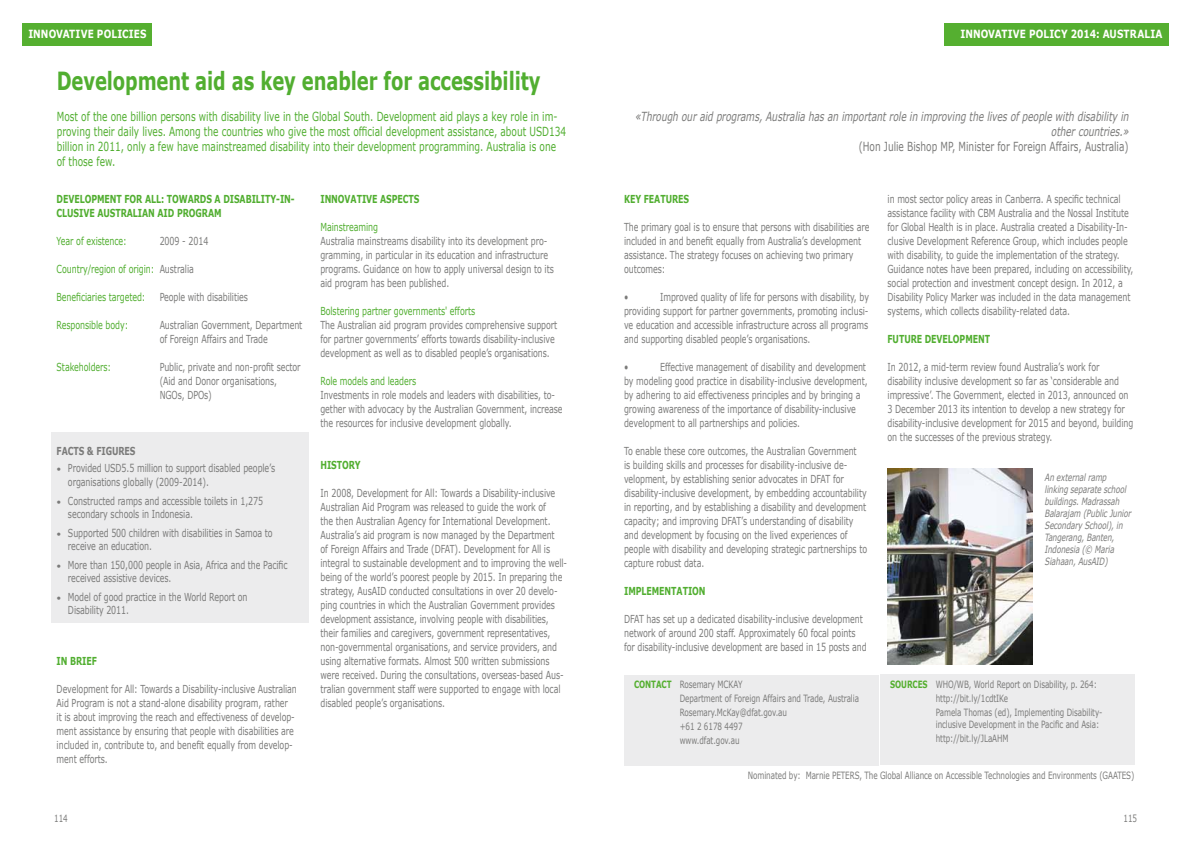
<style>
.page{position:relative;width:1191px;height:842px;background:#fff}
.page>*{position:absolute;margin:0;border:0;box-sizing:border-box;transform-origin:0 0}
.t1{font:700 25px "Verdana";letter-spacing:-.005em;color:#51ae30;scale:.72 1}
.t2{font:12.5px/15px "Verdana";color:#51ae30;scale:.72 1}
.t3{font:italic 12.5px/15px "Verdana";color:#7b7b7a;text-align:right;scale:.72 1}
.t4{font:12.5px "Verdana";color:#7b7b7a;scale:.72 1}
.t5{font:700 11.2px "Verdana";letter-spacing:.01em;color:#fffffd;scale:.8 1}
.t6{font:11px/14px "Verdana";letter-spacing:-.01em;color:#7b7b7a;scale:.72 1}
.t7{font:11px "Verdana";letter-spacing:-.01em;color:#51ae30;scale:.72 1}
.t8{font:700 11px/14px "Verdana";letter-spacing:-.01em;color:#51ae30;scale:.72 1}
.t9{font:700 11px "Verdana";letter-spacing:-.01em;color:#7b7b7a;scale:.72 1}
.t10{font:10px/14px "Verdana";letter-spacing:-.01em;color:#7b7b7a;scale:.72 1}
.t11{font:italic 10px/12px "Verdana";color:#7b7b7a;scale:.72 1}
.s1{color:#7b7b7a}
.s2{font-size:8.8px}
.s3{font-weight:700;color:#55af30}
</style>
<div class="page">
<div style="left:51px;top:432px;width:258px;height:191px;background:#ececed"></div>
<div style="left:624px;top:675px;width:254px;height:90px;background:#ececed"></div>
<div style="left:880px;top:675px;width:254px;height:90px;background:#ececed"></div>
<img style="left:887px;top:469px;width:146px;height:196px">
<div style="left:23px;top:23px;width:129px;height:22px;background:#55af30"></div>
<div style="left:943px;top:23px;width:225px;height:22px;background:#55af30"></div>
<p class="t5" style="left:28px;top:26px;width:149px">INNOVATIVE POLICIES</p>
<p class="t5" style="left:960px;top:26px;width:214px">INNOVATIVE POLICY 2014: AU STRAL</p>
<p class="t5" style="left:1150px;top:26px;width:16px">IA</p>
<h1 class="t1" style="left:57px;top:63px;width:673px">DEVELOPMENT AID AS KEY ENABLER FOR ACCESSIBILITY</h1>
<p class="t2" style="left:57px;top:109px;width:709px">Most of the one billion persons with disability live in the Global South. Development aid plays a key role in im&shy;proving their daily lives. Among the countries who give the most official development assistance, about USD134 billion in 2011, only a few have mainstreamed disability into their development programming. Australia is one of those few.</p>
<p class="t3" style="left:634px;top:109px;width:691px">«Through ouraid programs,Australiahasan importantrolein improving thelivesofpeoplewith disabilityin othercountries.»</p>
<p class="t4" style="left:858px;top:138px;width:376px">(Hon Julie Bishop MP, Minister for Foreign Affairs, Australia)</p>
<p class="t8" style="left:57px;top:191px;width:332px;text-indent:53px">NT FOR ALL: TOWARDS A DISABILITY-IN-<br>CLUSIVE AUSTRAL</p>
<p class="t8" style="left:57px;top:191px;width:34px">DEVELOPME</p>
<p class="t8" style="left:138px;top:205px;width:99px">IAN AID PROGRAM</p>
<p class="t7" style="left:57px;top:233px;width:99px">Year of existence:</p>
<p class="t6" style="left:160px;top:233px;width:69px">2009 - 2014</p>
<p class="t7" style="left:57px;top:261px;width:192px">Country/region of origin: <span class="s1">Australia</span></p>
<p class="t7" style="left:57px;top:289px;width:125px">Beneficiaries targeted:</p>
<p class="t6" style="left:160px;top:289px;width:124px">People with disabilities</p>
<p class="t7" style="left:57px;top:317px;width:101px">Responsible body:</p>
<p class="t6" style="left:160px;top:317px;width:200px">Australian Government, Department of Foreign Affairs and Trade</p>
<p class="t7" style="left:57px;top:359px;width:77px">Stakeholders:</p>
<p class="t6" style="left:160px;top:359px;width:197px">Public, private and non-profit sector (Aid and Donor organisations,<br>NGOs, DPOs)</p>
<p class="t9" style="left:57px;top:443px;width:110px">FACTS &amp; FIG URES</p>
<p class="t6" style="left:68px;top:462px;width:289px;line-height:13.2px;text-indent:-11px"><span class="s2">•</span> Provided USD5.5 million to support disabled people’s organisations globally (2009-2014).</p>
<p class="t6" style="left:68px;top:494px;width:272px;line-height:13.2px;text-indent:-11px"><span class="s2">•</span> Constructed ramps and accessible toilets in 1,275 secondary schools in Indonesia.</p>
<p class="t6" style="left:68px;top:526px;width:286px;line-height:13.2px;text-indent:-11px"><span class="s2">•</span> Supported 500 children with disabilities in Samoa to receive an education.</p>
<p class="t6" style="left:68px;top:558px;width:306px;line-height:13.2px;text-indent:-11px"><span class="s2">•</span> More than 150,000 people in Asia, Africa and the Pacific received assistive devices.</p>
<p class="t6" style="left:68px;top:590px;width:251px;line-height:13.2px;text-indent:-11px"><span class="s2">•</span> Model of good practice in the World Report on<br>Disability 2011.</p>
<p class="t8" style="left:57px;top:653px;width:58px">IN BRIEF</p>
<p class="t6" style="left:57px;top:681px;width:335px">Development for All: Towards a Disability-inclusive Australian Aid Program is not a stand-alone disability program, rather<br>it is about improving the reach and effectiveness of develop&shy;ment assistance by ensuring that people with disabilities are included in, contribute to, and benefit equally from develop&shy;ment efforts.</p>
<p class="t8" style="left:320px;top:191px;width:138px">INN OVATIVE ASPECTS</p>
<p class="t7" style="left:320px;top:219px;width:82px">Mainstreaming</p>
<p class="t6" style="left:320px;top:233px;width:326px">Australia mainstreams disability into its development pro&shy;gramming, in particular in its education and infrastructure programs. Guidance on how to apply universal design to its aid program has been published.</p>
<p class="t7" style="left:320px;top:303px;width:216px">Bolstering partner governments' efforts</p>
<p class="t6" style="left:320px;top:317px;width:330px">The Australian aid program provides comprehensive support for partner governments’ efforts towards disability-inclusive development as well as to disabled people’s organisations.</p>
<p class="t7" style="left:320px;top:373px;width:135px">Role models and leaders</p>
<p class="t6" style="left:320px;top:387px;width:338px">Investments in role models and leaders with disabilities, to&shy;gether with advocacy by the Australian Government, increase the resources for inclusive development globally.</p>
<p class="t8" style="left:320px;top:457px;width:32px">H ISTORY</p>
<p class="t6" style="left:320px;top:485px;width:344px">In 2008, Development for All: Towards a Disability-inclusive Australian Aid Program was released to guide the work of<br>the then Australian Agency for International Development.<br>Australia’s aid program is now managed by the Department<br>of Foreign Affairs and Trade (DFAT). Development for All is integral to sustainable development and to improving the well&shy;being of the world’s poorest people by 2015. In preparing the strategy, AusAID conducted consultations in over 20 develo&shy;ping countries in which the Australian Government provides development assistance, involving people with disabilities, their families and caregivers, government representatives, non-governmental organisations, and service providers, and using alternative formats. Almost 500 written submissions were received. During the consultations, overseas-based Aus&shy;tralian government staff were supported to engage with local disabled people’s organisations.</p>
<p class="t8" style="left:624px;top:191px;width:91px">KEY F EATURES</p>
<p class="t6" style="left:624px;top:219px;width:342px">The primary goal is to ensure that persons with disabilities are included in and benefit equally from Australia’s development assistance. The strategy focuses on achieving two primary outcomes:</p>
<p class="t6" style="left:624px;top:289px;width:7px">•</p>
<p class="t6" style="left:624px;top:289px;width:342px;text-align:justify;text-indent:36px">Improved quality of life for persons with disability, by providing support for partner governments, promoting inclusi&shy;ve education and accessible infrastructure across all programs and supporting disabled people’s organisations.</p>
<p class="t6" style="left:624px;top:359px;width:7px">•</p>
<p class="t6" style="left:624px;top:359px;width:340px;text-indent:36px">Effective management of disability and development by modeling good practice in disability-inclusive development, by adhering to aid effectiveness principles and by bringing a growing awareness of the importance of disability-inclusive development to all partnerships and policies.</p>
<p class="t6" style="left:624px;top:443px;width:339px">To enable these core outcomes, the Australian Government<br>is building skills and processes for disability-inclusive de&shy;velopment, by establishing senior advocates in DFAT for disability-inclusive development, by embedding accountability in reporting, and by establishing a disability and development capacity; and improving DFAT’s understanding of disability and development by focusing on the lived experiences of people with disability and developing strategic partnerships to capture robust data.</p>
<p class="t8" style="left:624px;top:583px;width:113px">IMPLEMENTATION</p>
<p class="t6" style="left:624px;top:612px;width:338px">DFAT has set up a dedicated disability-inclusive development network of around 200 staff. Approximately 60 focal points for disability-inclusive development are based in 15 posts and</p>
<p class="t6" style="left:887px;top:192px;width:343px">in most sector policy areas in Canberra. A specific technical assistance facility with CBM Australia and the Nossal Institute for Global Health is in place. Australia created a Disability-In&shy;clusive Development Reference Group, which includes people with disability, to guide the implementation of the strategy.<br>Guidance notes have been prepared, including on accessibility, social protection and investment concept design. In 2012, a Disability Policy Marker was included in the data management systems, which collects disability-related data.</p>
<p class="t8" style="left:887px;top:331px;width:144px">FUTURE DEVELOPMENT</p>
<p class="t6" style="left:887px;top:360px;width:343px">In 2012, a mid-term review found Australia’s work for disability inclusive development so far as ‘considerable and impressive’. The Government, elected in 2013, announced on 3 December 2013 its intention to develop a new strategy for disability-inclusive development for 2015 and beyond, building on the successes of the previous strategy.</p>
<p class="t11" style="left:1044px;top:471px;width:125px">Anexternalramp linkingseparateschool buildings.Madrassah<br>Balarajam (PublicJunior<br>SecondarySchool),in<br>Tangerang,Banten,<br>Indonesia(© Maria<br>Siahaan,AusAID)</p>
<p class="t10" style="left:679px;top:678px;width:251px;text-indent:-46px"><span class="s3">CONTACT</span> Rosemary MCKAY<br>Department of Foreign Affairs and Trade, Australia<br>Rosemary.McKay@dfat.gov.au<br>+61 2 6178 4497<br>www.dfat.gov.au</p>
<p class="t10" style="left:935px;top:677px;width:233px;text-indent:-46px"><span class="s3">SOURCES</span> WHO/WB, World Report on Disability, p. 264: http://bit.ly/1cdtIKe<br>Pamela Thomas (ed), Implementing Disability-</p>
<p class="t10" style="left:935px;top:717px;width:229px">inclusive Development in the Pacific and Asia: http://bit.ly/JLaAHM</p>
<p class="t10" style="left:748px;top:769px;width:538px">Nominated by: Marnie PETERS, The Global Alliance on Accessible Technologies and Environments (GAATES)</p>
<p class="t10" style="left:54px;top:812px;width:20px">114</p>
<p class="t10" style="left:1123px;top:812px;width:20px">115</p>
</div>
